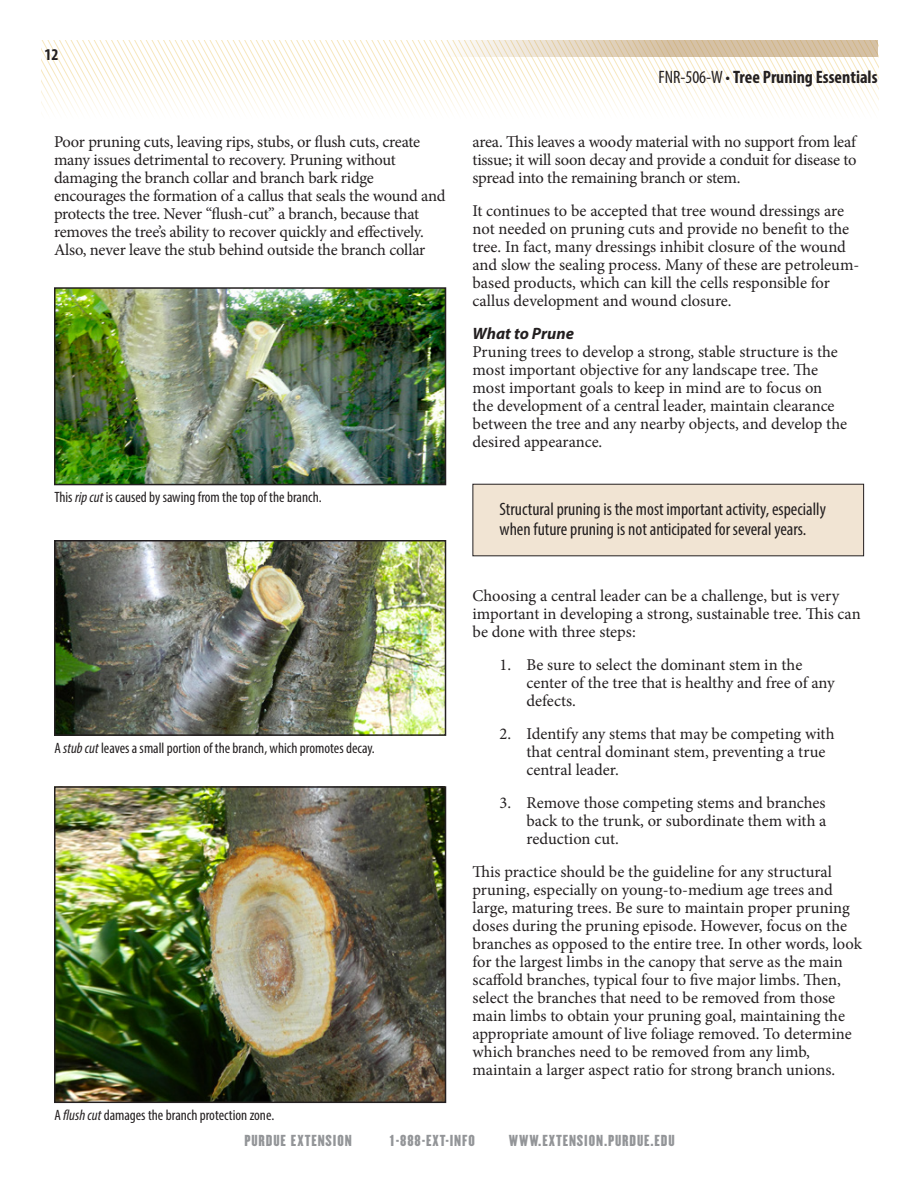
<style>
.page{position:relative;width:918px;height:1188px;background:#fff}
.page>*{position:absolute;margin:0;border:0;box-sizing:border-box;transform-origin:0 0}
.t1{font:condensed 18px/19.8px "Myriad Pro";color:#231f20}
.t2{font:700 condensed 18px "Myriad Pro";color:#231f20}
.t3{font:16.5px/18px "Minion Pro";letter-spacing:-.005em;color:#231f20}
.heading_2{font:italic 700 16.5px "Myriad Pro";color:#231f20}
.t4{font:700 condensed 16.5px "Myriad Pro";color:#231f20}
.Text{font:condensed 15px "Myriad Pro";color:#231f20}
.t5{font:13.95px "Champion Liteweight";letter-spacing:.06em;color:#939598;scale:1.05 1}
.s1{font-weight:400}
.s2{font-style:italic}
</style>
<div class="page">
<svg style="left:41px;top:40px;width:837px;height:72px"></svg>
<svg style="left:279px;top:40px;width:599px;height:17px"></svg>
<div style="left:473px;top:484px;width:391px;height:72px;background:#f1e4d3"></div>
<div style="left:472px;top:484px;width:392px;height:72px;border:1px solid #231f20"></div>
<img style="left:57px;top:290px;width:386px;height:192px">
<div style="left:54px;top:287px;width:392px;height:198px;border:2px solid #231f20"></div>
<img style="left:57px;top:543px;width:386px;height:190px">
<div style="left:54px;top:540px;width:392px;height:196px;border:2px solid #231f20"></div>
<img style="left:57px;top:789px;width:386px;height:311px">
<div style="left:54px;top:786px;width:392px;height:317px;border:2px solid #231f20"></div>
<p class="t4" style="left:45px;top:45px;width:16px">12</p>
<p class="t2" style="left:659px;top:65px;width:220px"><span class="s1">FNR-506-W •</span> Tree Pruning Essentials</p>
<p class="t3" style="left:54px;top:133px;width:393px">Poor pruning cuts, leaving rips, stubs, or flush cuts, create many issues detrimental to recovery. Pruning without damaging the branch collar and branch bark ridge encourages the formation of a callus that seals the wound and protects the tree. Never “flush-cut” a branch, because that removes the tree’s ability to recover quickly and effectively.<br>Also, never leave the stub behind outside the branch collar</p>
<p class="t3" style="left:473px;top:133px;width:385px;text-align:justify">area. This leaves a woody material with no support from leaf tissue; it will soon decay and provide a conduit for disease to spread into the remaining branch or stem.</p>
<p class="t3" style="left:473px;top:202px;width:388px">It continues to be accepted that tree wound dressings are not needed on pruning cuts and provide no benefit to the tree. In fact, many dressings inhibit closure of the wound and slow the sealing process. Many of these are petroleum&shy;based products, which can kill the cells responsible for callus development and wound closure.</p>
<p class="heading_2" style="left:473px;top:323px;width:103px">What to Prune</p>
<p class="t3" style="left:473px;top:343px;width:376px">Pruning trees to develop a strong, stable structure is the most important objective for any landscape tree. The most important goals to keep in mind are to focus on the development of a central leader, maintain clearance between the tree and any nearby objects, and develop the desired appearance.</p>
<p class="Text" style="left:54px;top:488px;width:269px">This <span class="s2">rip cut</span> is caused by sawing from the top of the branch.</p>
<p class="Text" style="left:54px;top:739px;width:322px">A <span class="s2">stub cut</span> leaves a small portion of the branch, which promotes decay.</p>
<p class="Text" style="left:54px;top:1106px;width:221px">A <span class="s2">flush cut</span> damages the branch protection zone.</p>
<p class="t1" style="left:500px;top:499px;width:328px">Structural pruning is the most important activity, especially when future pruning is not anticipated for several years.</p>
<p class="t3" style="left:472px;top:586px;width:390px">Choosing a central leader can be a challenge, but is very important in developing a strong, sustainable tree. This can be done with three steps:</p>
<p class="t3" style="left:526px;top:655px;width:310px;text-indent:-27px">1. Be sure to select the dominant stem in the center of the tree that is healthy and free of any defects.</p>
<p class="t3" style="left:526px;top:724px;width:310px;text-indent:-27px">2. Identify any stems that may be competing with that central dominant stem, preventing a true central leader.</p>
<p class="t3" style="left:526px;top:793px;width:301px;text-align:justify;text-indent:-27px">3. Remove those competing stems and branches back to the trunk, or subordinate them with a reduction cut.</p>
<p class="t3" style="left:472px;top:862px;width:391px">This practice should be the guideline for any structural pruning, especially on young-to-medium age trees and large, maturing trees. Be sure to maintain proper pruning doses during the pruning episode. However, focus on the branches as opposed to the entire tree. In other words, look for the largest limbs in the canopy that serve as the main scaffold branches, typical four to five major limbs. Then, select the branches that need to be removed from those main limbs to obtain your pruning goal, maintaining the appropriate amount of live foliage removed. To determine which branches need to be removed from any limb, maintain a larger aspect ratio for strong branch unions.</p>
<p class="t5" style="left:244px;top:1129px;width:104px">PURDUE EXTENSION</p>
<p class="t5" style="left:390px;top:1129px;width:82px">1-888-EXT-INFO</p>
<p class="t5" style="left:509px;top:1129px;width:159px">WWW.EXTENSION.PURDUE.EDU</p>
</div>
